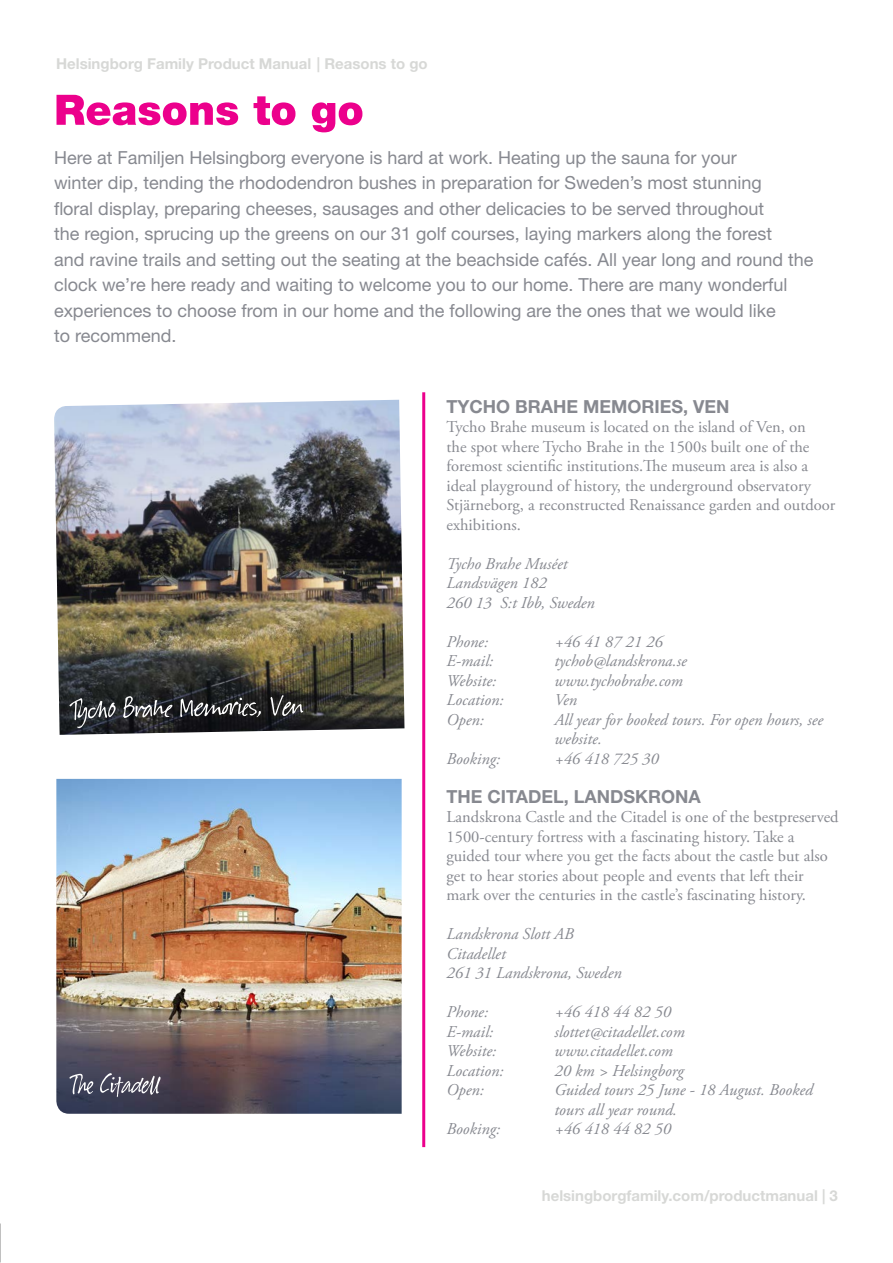
<style>
.page{position:relative;width:893px;height:1263px;background:#fff}
.page>*{position:absolute;margin:0;border:0;box-sizing:border-box;transform-origin:0 0}
.t1{font:18px/25.5px "Helvetica Neue LT Std";color:#878990}
.t2{font:700 18px "Helvetica Neue LT Std";color:#878990}
.t3{font:16.5px/19.5px "Adobe Garamond Pro";color:#878990}
.t4{font:italic 16.5px/19.5px "Adobe Garamond Pro";color:#878990}
.t5{font:700 15px "Helvetica Neue LT Std";color:#d7d8d6}
</style>
<div class="page">
<img style="left:0;top:0;width:1px;height:1255px">
<img style="left:54px;top:400px;width:350px;height:335px">
<img style="left:56px;top:779px;width:346px;height:335px">
<svg style="left:69px;top:695px;width:234px;height:33px;background:#3c3d40"></svg>
<svg style="left:69px;top:1073px;width:92px;height:24px;background:#666575"></svg>
<hr style="left:422px;top:392px;width:3px;height:755px;background:#ec008c">
<svg style="left:57px;top:95px;width:305px;height:37px"></svg>
<p class="t5" style="left:56px;top:54px;width:373px">Helsingborg Family Product Manual | Reasons to go</p>
<p class="t1" style="left:54px;top:144px;width:761px">Here at Familjen Helsingborg everyone is hard at work. Heating up the sauna for your<br>winter dip, tending the rhododendron bushes in preparation for Sweden’s most stunning<br>floral display, preparing cheeses, sausages and other delicacies to be served throughout<br>the region, sprucing up the greens on our 31 golf courses, laying markers along the forest<br>and ravine trails and setting out the seating at the beachside cafés. All year long and round the clock we’re here ready and waiting to welcome you to our home. There are many wonderful experiences to choose from in our home and the following are the ones that we would like<br>to recommend.</p>
<p class="t2" style="left:446px;top:395px;width:285px">TYCHO BRAHE MEMORIES, VEN</p>
<p class="t3" style="left:446px;top:418px;width:390px">Tycho Brahe museum is located on the island of Ven, on<br>the spot where Tycho Brahe in the 1500s built one of the foremost scientific institutions.The museum area is also a ideal playground of history, the underground observatory Stjärneborg, a reconstructed Renaissance garden and outdoor exhibitions.</p>
<p class="t4" style="left:446px;top:554px;width:150px">Tycho Brahe Muséet<br>Landsvägen 182<br>260 13 S:t Ibb, Sweden</p>
<p class="t4" style="left:446px;top:632px;width:43px">Phone:</p>
<p class="t4" style="left:554px;top:632px;width:110px">+46 41 87 21 26</p>
<p class="t4" style="left:446px;top:652px;width:48px">E-mail:</p>
<p class="t4" style="left:554px;top:652px;width:134px">tychob@landskrona.se</p>
<p class="t4" style="left:446px;top:671px;width:51px">Website:</p>
<p class="t4" style="left:554px;top:671px;width:130px">www.tychobrahe.com</p>
<p class="t4" style="left:446px;top:691px;width:58px">Location:</p>
<p class="t4" style="left:554px;top:691px;width:24px">Ven</p>
<p class="t4" style="left:446px;top:710px;width:39px">Open:</p>
<p class="t4" style="left:554px;top:710px;width:270px">All year for booked tours. For open hours, see website.</p>
<p class="t4" style="left:446px;top:749px;width:55px">Booking:</p>
<p class="t4" style="left:554px;top:749px;width:106px">+46 418 725 30</p>
<p class="t2" style="left:446px;top:785px;width:256px">THE CITADEL, LANDSKRONA</p>
<p class="t3" style="left:446px;top:808px;width:394px">Landskrona Castle and the Citadel is one of the bestpreserved 1500-century fortress with a fascinating history. Take a guided tour where you get the facts about the castle but also get to hear stories about people and events that left their mark over the centuries in the castle’s fascinating history.</p>
<p class="t4" style="left:446px;top:925px;width:177px">Landskrona Slott AB<br>Citadellet<br>261 31 Landskrona, Sweden</p>
<p class="t4" style="left:446px;top:1003px;width:43px">Phone:</p>
<p class="t4" style="left:554px;top:1003px;width:118px">+46 418 44 82 50</p>
<p class="t4" style="left:446px;top:1022px;width:48px">E-mail:</p>
<p class="t4" style="left:554px;top:1022px;width:132px">slottet@citadellet.com</p>
<p class="t4" style="left:446px;top:1042px;width:51px">Website:</p>
<p class="t4" style="left:554px;top:1042px;width:120px">www.citadellet.com</p>
<p class="t4" style="left:446px;top:1061px;width:58px">Location:</p>
<p class="t4" style="left:554px;top:1061px;width:131px">20 km &gt; Helsingborg</p>
<p class="t4" style="left:446px;top:1081px;width:39px">Open:</p>
<p class="t4" style="left:554px;top:1081px;width:260px">Guided tours 25 June - 18 August. Booked tours all year round.</p>
<p class="t4" style="left:446px;top:1120px;width:55px">Booking:</p>
<p class="t4" style="left:554px;top:1120px;width:118px">+46 418 44 82 50</p>
<p class="t5" style="left:542px;top:1187px;width:298px">helsingborgfamily.com/productmanual | 3</p>
</div>
